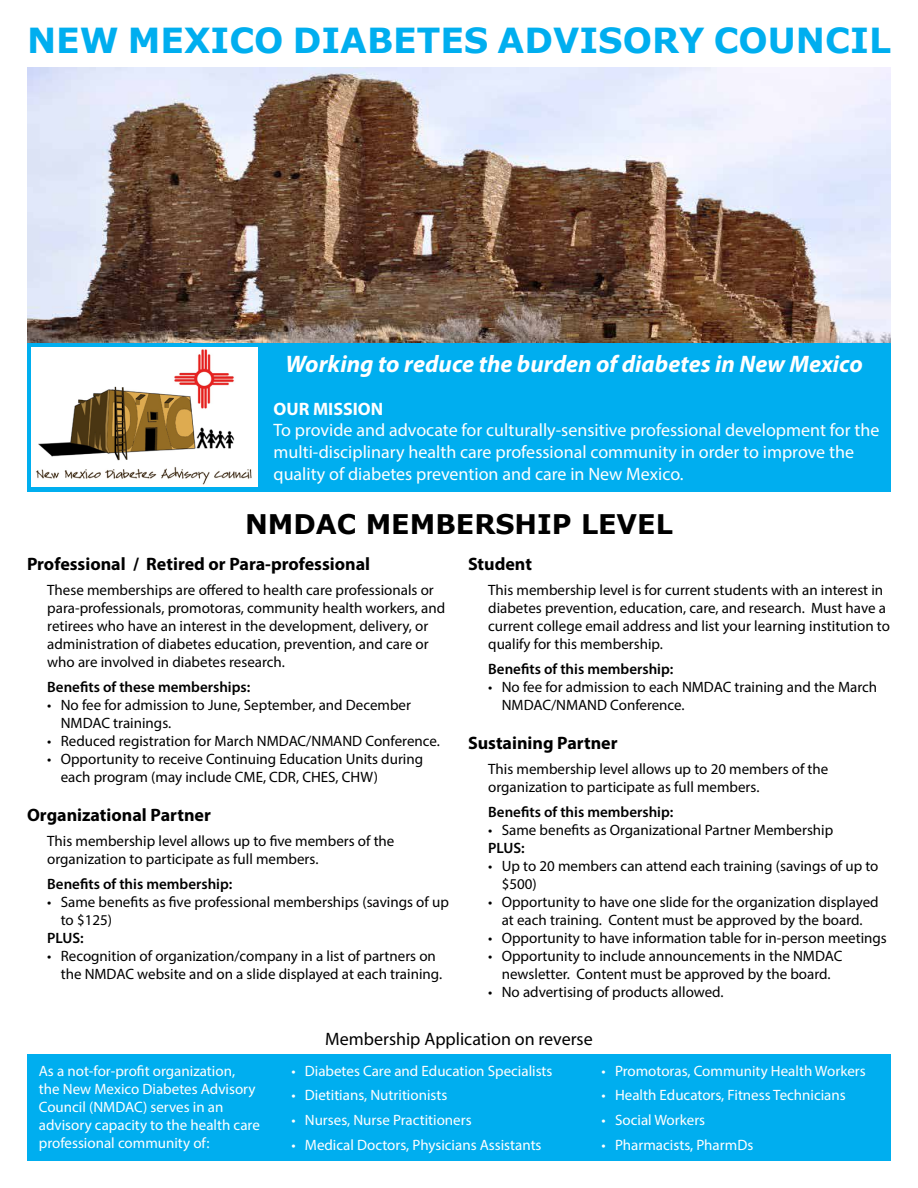
<style>
.page{position:relative;width:918px;height:1188px;background:#fff}
.page>*{position:absolute;margin:0;border:0;box-sizing:border-box;transform-origin:0 0}
.t1{font:700 34.5px "Verdana";color:#00aeef}
.t2{font:700 27px "Verdana";color:#000}
.t3{font:italic 700 24px "Myriad Pro";color:#fff}
.t4{font:18px/21.6px "Myriad Pro";color:#fff}
.t5{font:700 18px "Myriad Pro";color:#000}
.t6{font:18px "Myriad Pro";color:#000}
.t7{font:700 18px "Myriad Pro";color:#fff}
.t8{font:15px/18px "Myriad Pro";color:#000}
.t9{font:15px/18px "Myriad Pro";color:#fff}
.t10{font:600 15px "Myriad Pro";color:#000}
</style>
<div class="page">
<div style="left:27px;top:1054px;width:864px;height:107px;background:#00aeef"></div>
<div style="left:27px;top:342px;width:864px;height:150px;background:#00aeef"></div>
<img style="left:27px;top:68px;width:864px;height:274px">
<img style="left:32px;top:348px;width:225px;height:138px">
<h1 class="t1" style="left:27px;top:18px;width:866px">NEW MEXICO DIABETES ADVISORY COUNCIL</h1>
<h3 class="t3" style="left:285px;top:348px;width:579px">Working to reduce the burden of diabetes in New Mexico</h3>
<p class="t7" style="left:274px;top:397px;width:111px">OUR MISSION</p>
<p class="t4" style="left:274px;top:419px;width:607px">To provide and advocate for culturally-sensitive professional development for the multi-disciplinary health care professional community in order to improve the quality of diabetes prevention and care in New Mexico.</p>
<h2 class="t2" style="left:245px;top:506px;width:429px">NMDAC MEMBERSHIP LEVEL</h2>
<p class="t5" style="left:27px;top:552px;width:345px">Professional / Retired or Para-professional</p>
<p class="t8" style="left:47px;top:580px;width:399px">These memberships are offered to health care professionals or para-professionals, promotoras, community health workers, and retirees who have an interest in the development, delivery, or administration of diabetes education, prevention, and care or who are involved in diabetes research.</p>
<p class="t10" style="left:47px;top:677px;width:205px">Benefits of these memberships:</p>
<p class="t8" style="left:61px;top:695px;width:352px;text-indent:-14px">• No fee for admission to June, September, and December<br>NMDAC trainings.</p>
<p class="t8" style="left:47px;top:731px;width:394px">• Reduced registration for March NMDAC/NMAND Conference.</p>
<p class="t8" style="left:61px;top:749px;width:364px;text-indent:-14px">• Opportunity to receive Continuing Education Units during each program (may include CME, CDR, CHES, CHW)</p>
<p class="t5" style="left:27px;top:803px;width:185px">Organizational Partner</p>
<p class="t8" style="left:47px;top:832px;width:349px">This membership level allows up to five members of the organization to participate as full members.</p>
<p class="t10" style="left:47px;top:874px;width:187px">Benefits of this membership:</p>
<p class="t8" style="left:61px;top:892px;width:390px;text-indent:-14px">• Same benefits as five professional memberships (savings of up to $125)</p>
<p class="t10" style="left:47px;top:928px;width:38px">PLUS:</p>
<p class="t8" style="left:61px;top:946px;width:383px;text-indent:-14px">• Recognition of organization/company in a list of partners on the NMDAC website and on a slide displayed at each training.</p>
<p class="t5" style="left:468px;top:552px;width:66px">Student</p>
<p class="t8" style="left:488px;top:580px;width:403px">This membership level is for current students with an interest in diabetes prevention, education, care, and research. Must have a current college email address and list your learning institution to qualify for this membership.</p>
<p class="t10" style="left:488px;top:659px;width:187px">Benefits of this membership:</p>
<p class="t8" style="left:502px;top:677px;width:377px;text-indent:-14px">• No fee for admission to each NMDAC training and the March<br>NMDAC/NMAND Conference.</p>
<p class="t5" style="left:468px;top:731px;width:151px">Sustaining Partner</p>
<p class="t8" style="left:488px;top:760px;width:342px">This membership level allows up to 20 members of the organization to participate as full members.</p>
<p class="t10" style="left:488px;top:802px;width:187px">Benefits of this membership:</p>
<p class="t8" style="left:488px;top:820px;width:347px">• Same benefits as Organizational Partner Membership</p>
<p class="t10" style="left:488px;top:838px;width:38px">PLUS:</p>
<p class="t8" style="left:502px;top:856px;width:378px;text-indent:-14px">• Up to 20 members can attend each training (savings of up to $500)</p>
<p class="t8" style="left:488px;top:892px;width:392px;text-align:center">• Opportunity to have one slide for the organization displayed at each training. Content must be approved by the board.</p>
<p class="t8" style="left:488px;top:928px;width:400px">• Opportunity to have information table for in-person meetings</p>
<p class="t8" style="left:488px;top:946px;width:356px;text-align:center">• Opportunity to include announcements in the NMDAC newsletter. Content must be approved by the board.</p>
<p class="t8" style="left:488px;top:982px;width:237px">• No advertising of products allowed.</p>
<p class="t6" style="left:325px;top:1028px;width:269px">Membership Application on reverse</p>
<p class="t9" style="left:39px;top:1061px;width:222px">As a not-for-profit organization,<br>the New Mexico Diabetes Advisory<br>Council (NMDAC) serves in an advisory capacity to the health care professional community of:</p>
<p class="t9" style="left:602px;top:1061px;width:266px">• Promotoras, Community Health Workers</p>
<p class="t9" style="left:291px;top:1061px;width:263px">• Diabetes Care and Education Specialists</p>
<p class="t9" style="left:291px;top:1086px;width:158px">• Dietitians, Nutritionists</p>
<p class="t9" style="left:291px;top:1111px;width:182px">• Nurses, Nurse Practitioners</p>
<p class="t9" style="left:291px;top:1136px;width:252px">• Medical Doctors, Physicians Assistants</p>
<p class="t9" style="left:602px;top:1086px;width:246px">• Health Educators, Fitness Technicians</p>
<p class="t9" style="left:602px;top:1111px;width:105px">• Social Workers</p>
<p class="t9" style="left:602px;top:1136px;width:153px">• Pharmacists, PharmDs</p>
</div>
